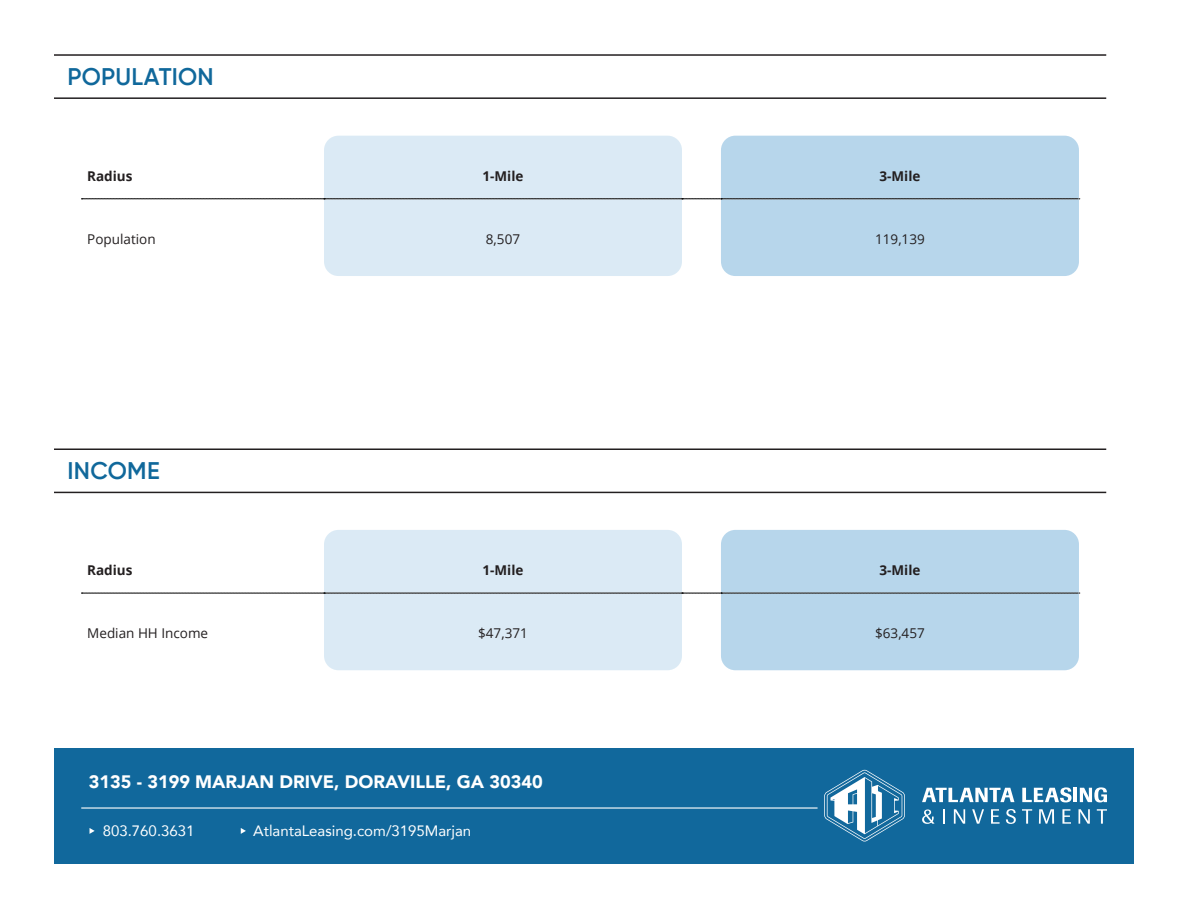
<style>
.page{position:relative;width:1188px;height:918px;background:#fff}
.page>*{position:absolute;margin:0;border:0;box-sizing:border-box;transform-origin:0 0}
.t1{font:600 24px "Gilroy";letter-spacing:.01em;color:#10689b}
.t2{font:900 18px "Avenir";color:#fff}
.t3{font:15px "Avenir";color:#fff}
.t4{font:13.5px "Open Sans";color:#231f20}
.t5{font:700 13.5px "Open Sans";color:#231f20}
</style>
<div class="page">
<hr style="left:54px;top:54px;width:1052px;height:2px;background:#231f20">
<hr style="left:54px;top:97px;width:1052px;height:2px;background:#231f20">
<div style="left:721px;top:136px;width:358px;height:140px;background:#b7d6eb;border-radius:14px"></div>
<div style="left:324px;top:136px;width:358px;height:140px;background:#dbeaf5;border-radius:14px"></div>
<svg style="left:81px;top:199px;width:999px;height:1px"></svg>
<div style="left:721px;top:530px;width:358px;height:140px;background:#b7d6eb;border-radius:14px"></div>
<div style="left:324px;top:530px;width:358px;height:140px;background:#dbeaf5;border-radius:14px"></div>
<hr style="left:54px;top:448px;width:1052px;height:2px;background:#231f20">
<hr style="left:54px;top:492px;width:1052px;height:1px;background:#231f20">
<svg style="left:81px;top:593px;width:999px;height:1px"></svg>
<div style="left:54px;top:748px;width:1079px;height:116px;background:#11689c"></div>
<svg style="left:90px;top:828px;width:5px;height:6px"></svg>
<svg style="left:241px;top:828px;width:5px;height:6px"></svg>
<svg style="left:824px;top:770px;width:81px;height:71px"></svg>
<svg style="left:922px;top:788px;width:92px;height:14px"></svg>
<svg style="left:1022px;top:787px;width:50px;height:15px"></svg>
<hr style="left:1073px;top:788px;width:4px;height:14px;background:#fff">
<svg style="left:1080px;top:787px;width:27px;height:15px"></svg>
<svg style="left:922px;top:809px;width:13px;height:15px"></svg>
<svg style="left:943px;top:809px;width:2px;height:15px"></svg>
<svg style="left:954px;top:809px;width:11px;height:15px"></svg>
<svg style="left:972px;top:809px;width:12px;height:15px"></svg>
<svg style="left:991px;top:809px;width:9px;height:15px"></svg>
<svg style="left:1006px;top:809px;width:10px;height:15px"></svg>
<svg style="left:1022px;top:809px;width:10px;height:15px"></svg>
<svg style="left:1039px;top:809px;width:15px;height:15px"></svg>
<svg style="left:1062px;top:809px;width:9px;height:15px"></svg>
<svg style="left:1079px;top:809px;width:11px;height:15px"></svg>
<svg style="left:1097px;top:809px;width:10px;height:15px"></svg>
<hr style="left:81px;top:807px;width:737px;height:2px;background:#fff">
<p class="t1" style="left:68px;top:62px;width:148px">POPULATION</p>
<p class="t5" style="left:87px;top:167px;width:47px">Radius</p>
<p class="t5" style="left:483px;top:167px;width:42px">1-Mile</p>
<p class="t5" style="left:879px;top:167px;width:42px">3-Mile</p>
<p class="t4" style="left:87px;top:230px;width:70px">Population</p>
<p class="t4" style="left:486px;top:230px;width:36px">8,507</p>
<p class="t4" style="left:875px;top:230px;width:51px">119,139</p>
<p class="t1" style="left:68px;top:456px;width:94px">INCOME</p>
<p class="t5" style="left:87px;top:561px;width:47px">Radius</p>
<p class="t5" style="left:483px;top:561px;width:42px">1-Mile</p>
<p class="t5" style="left:879px;top:561px;width:42px">3-Mile</p>
<p class="t4" style="left:87px;top:624px;width:122px">Median HH Income</p>
<p class="t4" style="left:478px;top:624px;width:51px">$47,371</p>
<p class="t4" style="left:875px;top:624px;width:51px">$63,457</p>
<h2 class="t2" style="left:89px;top:766px;width:456px">3135 - 3199 MARJAN DRIVE, DORAVILLE, GA 30340</h2>
<p class="t3" style="left:103px;top:818px;width:93px">803.760.3631</p>
<p class="t3" style="left:253px;top:818px;width:220px">AtlantaLeasing.com/3195Marjan</p>
</div>
